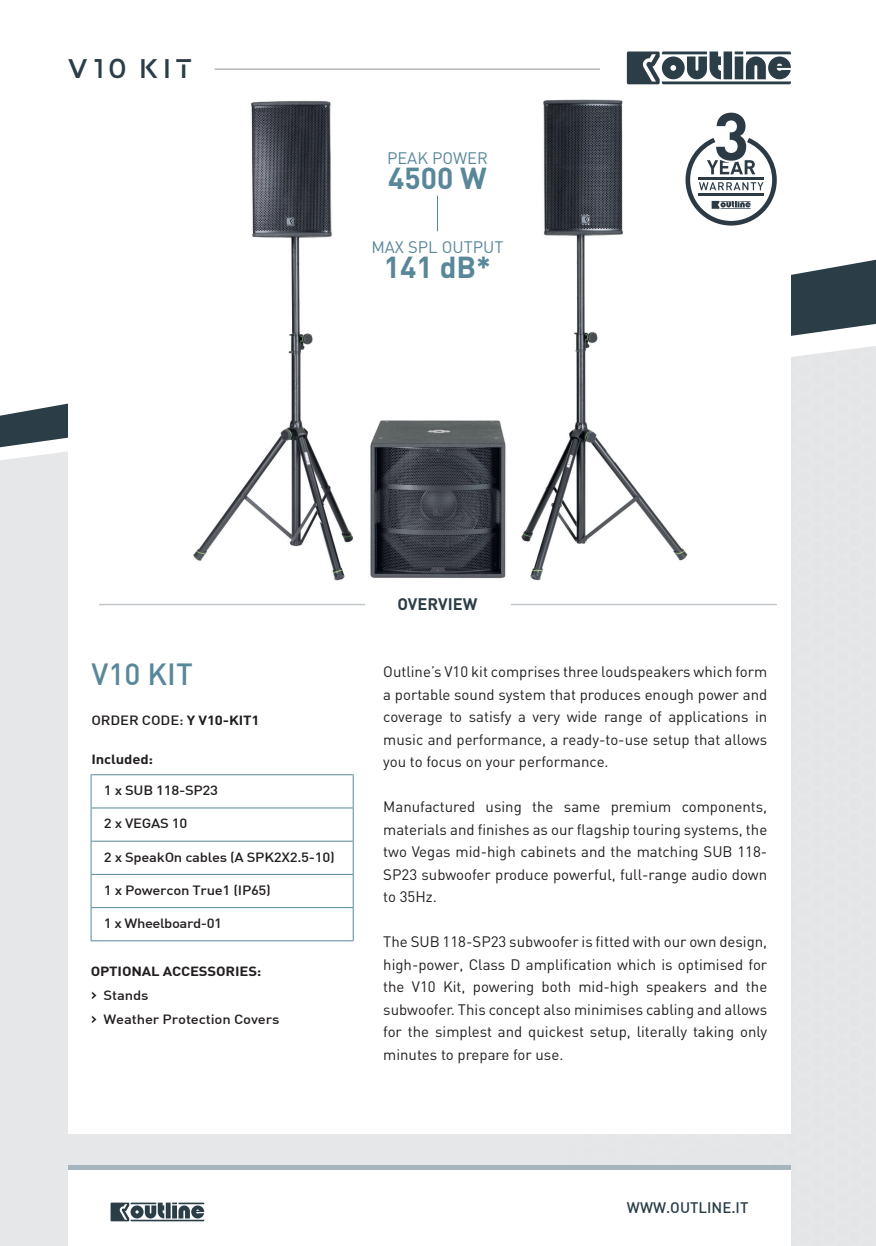
<style>
.page{position:relative;width:876px;height:1246px;background:#fff}
.page>*{position:absolute;margin:0;border:0;box-sizing:border-box;transform-origin:0 0}
.t1{font:31.5px "OUTLINE";color:#2b3e48}
.t2{font:700 30px "DIN";color:#59879a}
.t3{font:500 30px "DIN";color:#59879a}
.t4{font:16.5px "DIN";color:#59879a}
.t5{font:700 16.5px "DIN";color:#2b3e48}
.t6{font:15px/22.5px "DIN";color:#231f20;text-align:justify}
.t7{font:500 15px "DIN";color:#2b3e48}
.t8{font:500 13.2px/24px "DIN";letter-spacing:-.02em;color:#231f20;scale:1.12 1}
.t9{font:700 13.2px "DIN";letter-spacing:-.01em;color:#231f20;scale:1.12 1}
.s1{font-weight:700}
.s2{font-size:16.8px}
</style>
<div class="page">
<div style="left:0;top:451px;width:876px;height:795px;background:#e6e7e9"></div>
<svg style="left:0;top:259px;width:876px;height:192px"></svg>
<div style="left:68px;top:1169px;width:723px;height:77px;background:#fff"></div>
<hr style="left:68px;top:1165px;width:723px;height:4px;background:#a6b5bd">
<svg style="left:111px;top:1202px;width:93px;height:19px"></svg>
<div style="left:68px;top:0;width:723px;height:1133px;background:#fff"></div>
<img style="left:193px;top:84px;width:504px;height:497px">
<hr style="left:99px;top:604px;width:266px;height:1px;background:#2b3e48">
<hr style="left:511px;top:604px;width:266px;height:1px;background:#2b3e48">
<hr style="left:437px;top:196px;width:1px;height:35px;background:#59879a">
<svg style="left:627px;top:51px;width:164px;height:33px"></svg>
<hr style="left:215px;top:69px;width:385px;height:1px;background:#231f20">
<svg style="left:683px;top:111px;width:94px;height:117px"></svg>
<hr style="left:91px;top:774px;width:263px;height:1px;background:#59879a">
<hr style="left:91px;top:775px;width:1px;height:32px;background:#59879a">
<hr style="left:353px;top:775px;width:1px;height:32px;background:#59879a">
<hr style="left:91px;top:807px;width:263px;height:1px;background:#59879a">
<hr style="left:91px;top:808px;width:1px;height:33px;background:#59879a">
<hr style="left:353px;top:808px;width:1px;height:33px;background:#59879a">
<hr style="left:91px;top:841px;width:263px;height:1px;background:#59879a">
<hr style="left:91px;top:841px;width:1px;height:33px;background:#59879a">
<hr style="left:353px;top:841px;width:1px;height:33px;background:#59879a">
<hr style="left:91px;top:874px;width:263px;height:1px;background:#59879a">
<hr style="left:91px;top:875px;width:1px;height:32px;background:#59879a">
<hr style="left:353px;top:875px;width:1px;height:32px;background:#59879a">
<hr style="left:91px;top:907px;width:263px;height:1px;background:#59879a">
<hr style="left:91px;top:908px;width:1px;height:32px;background:#59879a">
<hr style="left:353px;top:908px;width:1px;height:32px;background:#59879a">
<hr style="left:91px;top:940px;width:263px;height:1px;background:#59879a">
<h1 class="t1" style="left:68px;top:51px;width:132px">V10 KIT</h1>
<p class="t4" style="left:387px;top:147px;width:102px">PEAK POWER</p>
<h2 class="t2" style="left:388px;top:159px;width:100px">4500 W</h2>
<p class="t4" style="left:371px;top:237px;width:134px">MAX SPL OUTPUT</p>
<h2 class="t2" style="left:384px;top:248px;width:109px">141 dB*</h2>
<h2 class="t3" style="left:91px;top:655px;width:103px">V10 KIT</h2>
<p class="t8" style="left:91px;top:708px;width:152px">ORDER CODE: <span class="s1">Y V10-KIT1</span></p>
<p class="t9" style="left:91px;top:751px;width:57px">Included:</p>
<p class="t8" style="left:104px;top:778px;width:104px">1 x SUB 118-SP23</p>
<p class="t8" style="left:104px;top:811px;width:76px">2 x VEGAS 10</p>
<p class="t8" style="left:104px;top:844px;width:208px">2 x SpeakOn cables (A SPK2X2.5-10)</p>
<p class="t8" style="left:104px;top:877px;width:151px">1 x Powercon True1 (IP65)</p>
<p class="t8" style="left:104px;top:911px;width:107px">1 x Wheelboard-01</p>
<p class="t8" style="left:91px;top:959px;width:170px"><span class="s1">OPTIONAL ACCESSORIES:<br></span><span class="s2">›</span> Stands<br><span class="s2">›</span> Weather Protection Covers</p>
<p class="t5" style="left:397px;top:593px;width:82px">OVERVIEW</p>
<p class="t6" style="left:383px;top:660px;width:386px">Outline’s V10 kit comprises three loudspeakers which form a portable sound system that produces enough power and coverage to satisfy a very wide range of applications in music and performance, a ready-to-use setup that allows you to focus on your performance.</p>
<p class="t6" style="left:383px;top:795px;width:386px">Manufactured using the same premium components, materials and finishes as our flagship touring systems, the two Vegas mid-high cabinets and the matching SUB 118- SP23 subwoofer produce powerful, full-range audio down to 35Hz.</p>
<p class="t6" style="left:383px;top:930px;width:386px">The SUB 118-SP23 subwoofer is fitted with our own design, high-power, Class D amplification which is optimised for the V10 Kit, powering both mid-high speakers and the subwoofer. This concept also minimises cabling and allows for the simplest and quickest setup, literally taking only minutes to prepare for use.</p>
<p class="t7" style="left:627px;top:1198px;width:123px">WWW.OUTLINE.IT</p>
</div>
